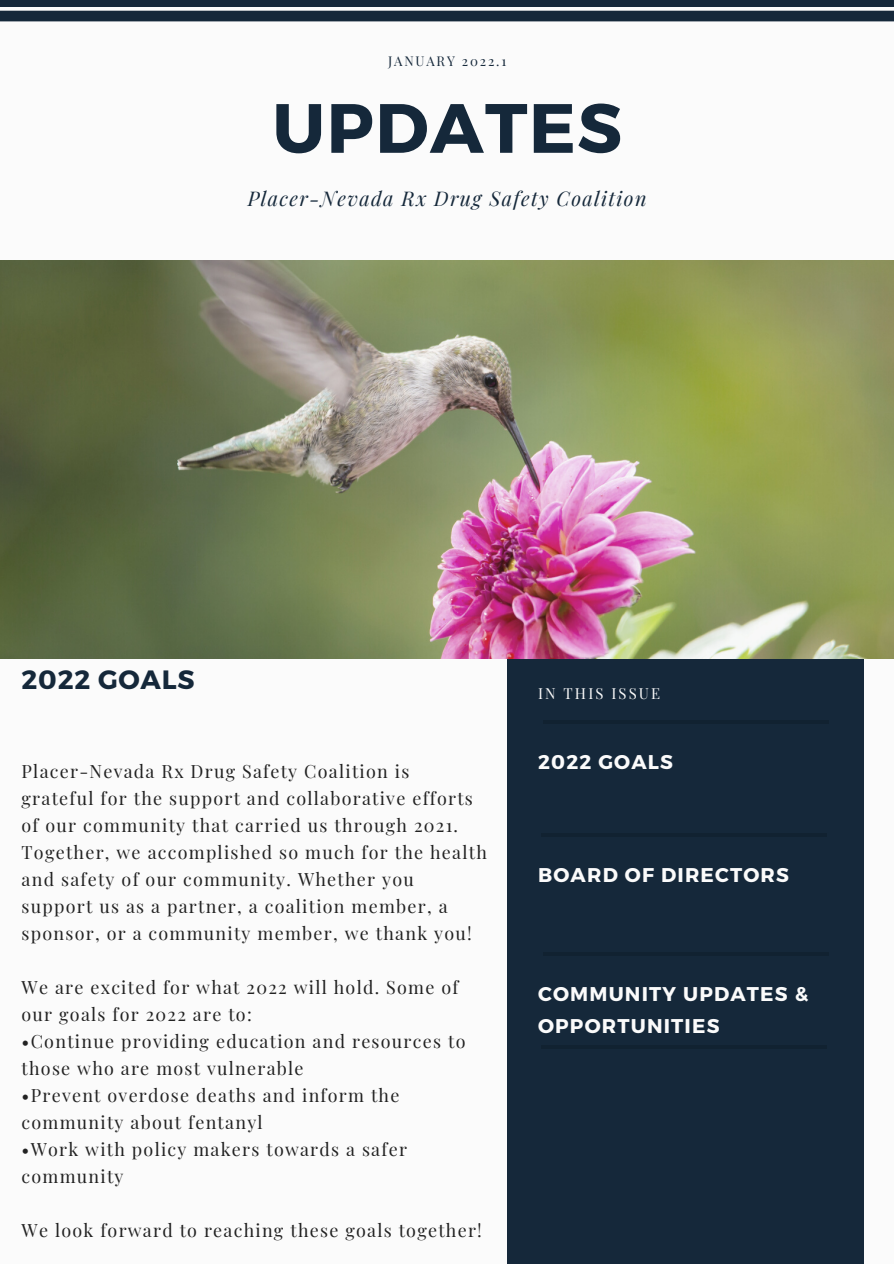
<style>
.page{position:relative;width:894px;height:1264px;background:#fff}
.page>*{position:absolute;margin:0;border:0;box-sizing:border-box;transform-origin:0 0}
.t1{font:700 69.6px "Montserrat";letter-spacing:.02em;color:#15283a}
.t2{font:700 26.55px "Montserrat";letter-spacing:.03em;color:#15283a}
.t3{font:700 19.8px/31.5px "Montserrat";letter-spacing:.06em;color:#fbfbfb}
.t4{font:italic 19.8px "Playfair Display";letter-spacing:.07em;color:#15283a}
.t5{font:17.85px/27px "Playfair Display";letter-spacing:.07em;color:#222}
.t6{font:14.85px "Playfair Display";letter-spacing:.14em;color:#fbfbfb}
.t7{font:13.2px "Playfair Display";letter-spacing:.14em;color:#15283a}
</style>
<div class="page">
<div style="left:0;top:0;width:893px;height:1263px;background:#fbfbfb"></div>
<div style="left:507px;top:615px;width:356px;height:648px;background:#15283a"></div>
<hr style="left:541px;top:833px;width:285px;height:3px;background:#000">
<hr style="left:543px;top:952px;width:285px;height:3px;background:#000">
<hr style="left:541px;top:1045px;width:285px;height:3px;background:#000">
<hr style="left:543px;top:720px;width:285px;height:3px;background:#000">
<img style="left:0;top:260px;width:893px;height:398px">
<svg style="left:0;top:10px;width:893px;height:11px;background:#233546"></svg>
<div style="left:0;top:0;width:893px;height:7px;background:#15283a"></div>
<p class="t7" style="left:388px;top:52px;width:120px">JANUARY 2022.1</p>
<p class="t1" style="left:272px;top:83px;width:351px">UPDATES</p>
<p class="t4" style="left:248px;top:184px;width:400px">Placer-Nevada Rx Drug Safety Coalition</p>
<p class="t2" style="left:22px;top:662px;width:174px">2022 GOALS</p>
<p class="t6" style="left:538px;top:683px;width:123px">IN THIS ISSUE</p>
<p class="t5" style="left:22px;top:756px;width:466px">Placer-Nevada Rx Drug Safety Coalition is<br>grateful for the support and collaborative efforts of our community that carried us through 2021.<br>Together, we accomplished so much for the health and safety of our community. Whether you support us as a partner, a coalition member, a sponsor, or a community member, we thank you!</p>
<p class="t5" style="left:22px;top:972px;width:438px">We are excited for what 2022 will hold. Some of our goals for 2022 are to:</p>
<p class="t5" style="left:22px;top:1026px;width:445px">•Continue providing education and resources to those who are most vulnerable</p>
<p class="t5" style="left:22px;top:1081px;width:379px">•Prevent overdose deaths and inform the community about fentanyl</p>
<p class="t5" style="left:22px;top:1135px;width:387px">•Work with policy makers towards a safer community</p>
<p class="t5" style="left:22px;top:1216px;width:461px">We look forward to reaching these goals together!</p>
<p class="t3" style="left:538px;top:745px;width:136px">2022 GOALS</p>
<p class="t3" style="left:538px;top:858px;width:252px">BOARD OF DIRECTORS</p>
<p class="t3" style="left:538px;top:977px;width:271px">COMMUNITY UPDATES &amp;<br>OPPORTUNITIES</p>
</div>
